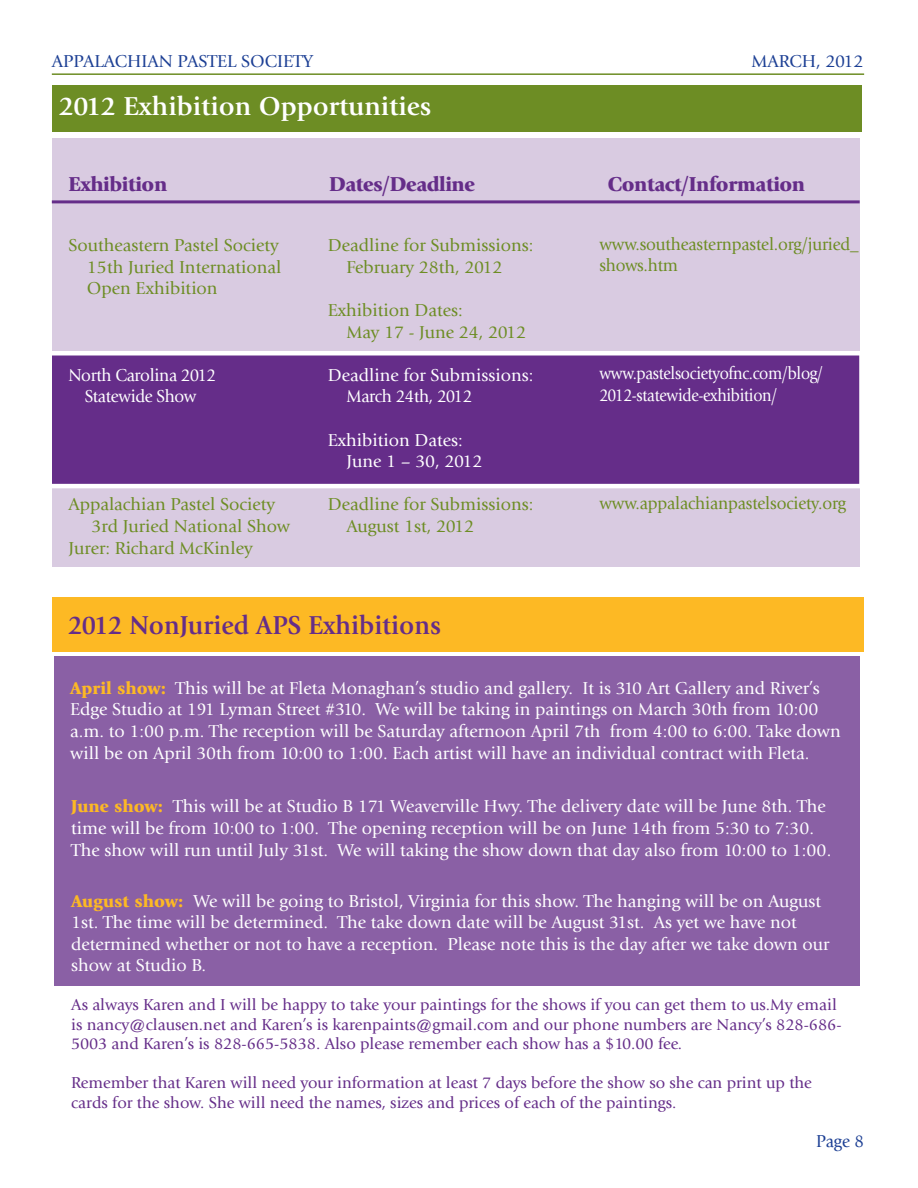
<style>
.page{position:relative;width:918px;height:1188px;background:#fff}
.page>*{position:absolute;margin:0;border:0;box-sizing:border-box;transform-origin:0 0}
.t1{font:700 27px "Giovanni";color:#fff}
.t2{font:700 27px "Giovanni";color:#652d89;scale:.95 1}
.t3{font:900 21px "Giovanni";letter-spacing:-.02em;color:#652d89}
.t4{font:18px/21.6px "Giovanni";color:#fff}
.t5{font:18px/21.6px "Giovanni";color:#6d8d24}
.t6{font:18px/21.6px "Giovanni";color:#6d8d24;scale:.95 1}
.t7{font:18px/21.6px "Giovanni";letter-spacing:-.02em;color:#fff;scale:.89 1}
.t8{font:18px "Giovanni";color:#1c3f94}
.t9{font:18px/21.6px "Giovanni";letter-spacing:-.02em;color:#fff;text-align:center;scale:.95 1}
.t10{font:18px "Giovanni";color:#1c3f94;scale:.95 1}
.t11{font:16.5px/19.5px "Giovanni";color:#652d89}
.s1{font-weight:900;color:#fdb924}
</style>
<div class="page">
<div style="left:52px;top:138px;width:808px;height:429px;background:#d9cbe1"></div>
<div style="left:52px;top:85px;width:810px;height:47px;background:#6d8d24"></div>
<hr style="left:52px;top:73px;width:812px;height:2px;background:#6d8d24">
<div style="left:52px;top:354px;width:807px;height:131px;background:#652d89"></div>
<hr style="left:52px;top:200px;width:808px;height:3px;background:#652d89">
<div style="left:43px;top:351px;width:821px;height:5px;background:#fff"></div>
<hr style="left:40px;top:484px;width:834px;height:4px;background:#fff">
<div style="left:53px;top:597px;width:811px;height:55px;background:#fdb924"></div>
<div style="left:54px;top:657px;width:805px;height:329px;background:#8a60a5"></div>
<p class="t8" style="left:52px;top:51px;width:263px">APPALACHIAN PASTEL SOCIETY</p>
<p class="t8" style="left:751px;top:51px;width:114px">MARCH, 2012</p>
<h1 class="t1" style="left:59px;top:91px;width:374px">2012 Exhibition Opportunities</h1>
<p class="t3" style="left:68px;top:171px;width:100px">Exhibition</p>
<p class="t3" style="left:329px;top:171px;width:147px">Dates/Deadline</p>
<p class="t3" style="left:608px;top:171px;width:199px">Contact/Information</p>
<p class="t5" style="left:87px;top:235px;width:196px;text-indent:-19px">Southeastern Pastel Society<br>15th Juried International<br>Open Exhibition</p>
<p class="t9" style="left:68px;top:364px;width:157px">North Carolina 2012<br>Statewide Show</p>
<p class="t5" style="left:68px;top:494px;width:208px">Appalachian Pastel Society</p>
<p class="t5" style="left:92px;top:515px;width:200px">3rd Juried National Show</p>
<p class="t5" style="left:68px;top:537px;width:186px">Jurer: Richard McKinley</p>
<p class="t5" style="left:346px;top:235px;width:189px;text-indent:-19px">Deadline for Submissions:<br>February 28th, 2012</p>
<p class="t5" style="left:346px;top:299px;width:181px;text-indent:-19px">Exhibition Dates:<br>May 17 - June 24, 2012</p>
<p class="t4" style="left:346px;top:364px;width:189px;text-indent:-19px">Deadline for Submissions:<br>March 24th, 2012</p>
<p class="t4" style="left:346px;top:429px;width:138px;text-indent:-19px">Exhibition Dates:<br>June 1 – 30, 2012</p>
<p class="t5" style="left:346px;top:494px;width:189px;text-indent:-19px">Deadline for Submissions:<br>August 1st, 2012</p>
<h1 class="t2" style="left:68px;top:610px;width:394px">2012 NonJuried APS Exhibitions</h1>
<p class="t6" style="left:599px;top:233px;width:275px">www.southeasternpastel.org/juried_ shows.htm</p>
<p class="t7" style="left:599px;top:363px;width:253px">www.pastelsocietyofnc.com/blog/<br>2012-statewide-exhibition/</p>
<p class="t6" style="left:599px;top:492px;width:261px">www.appalachianpastelsociety.org</p>
<p class="t4" style="left:70px;top:677px;width:772px"><span class="s1">April show:</span> This will be at Fleta Monaghan’s studio and gallery. It is 310 Art Gallery and River’s Edge Studio at 191 Lyman Street #310. We will be taking in paintings on March 30th from 10:00 a.m. to 1:00 p.m. The reception will be Saturday afternoon April 7th from 4:00 to 6:00. Take down will be on April 30th from 10:00 to 1:00. Each artist will have an individual contract with Fleta.</p>
<p class="t4" style="left:71px;top:796px;width:762px"><span class="s1">June show:</span> This will be at Studio B 171 Weaverville Hwy. The delivery date will be June 8th. The time will be from 10:00 to 1:00. The opening reception will be on June 14th from 5:30 to 7:30.<br>The show will run until July 31st. We will taking the show down that day also from 10:00 to 1:00.</p>
<p class="t4" style="left:71px;top:890px;width:760px"><span class="s1">August show:</span> We will be going to Bristol, Virginia for this show. The hanging will be on August 1st. The time will be determined. The take down date will be August 31st. As yet we have not determined whether or not to have a reception. Please note this is the day after we take down our show at Studio B.</p>
<p class="t11" style="left:71px;top:995px;width:772px">As always Karen and I will be happy to take your paintings for the shows if you can get them to us.My email is nancy@clausen.net and Karen’s is karenpaints@gmail.com and our phone numbers are Nancy’s 828-686-<br>5003 and Karen’s is 828-665-5838. Also please remember each show has a $10.00 fee.</p>
<p class="t11" style="left:71px;top:1073px;width:742px">Remember that Karen will need your information at least 7 days before the show so she can print up the cards for the show. She will need the names, sizes and prices of each of the paintings.</p>
<p class="t10" style="left:816px;top:1131px;width:52px">Page 8</p>
</div>
